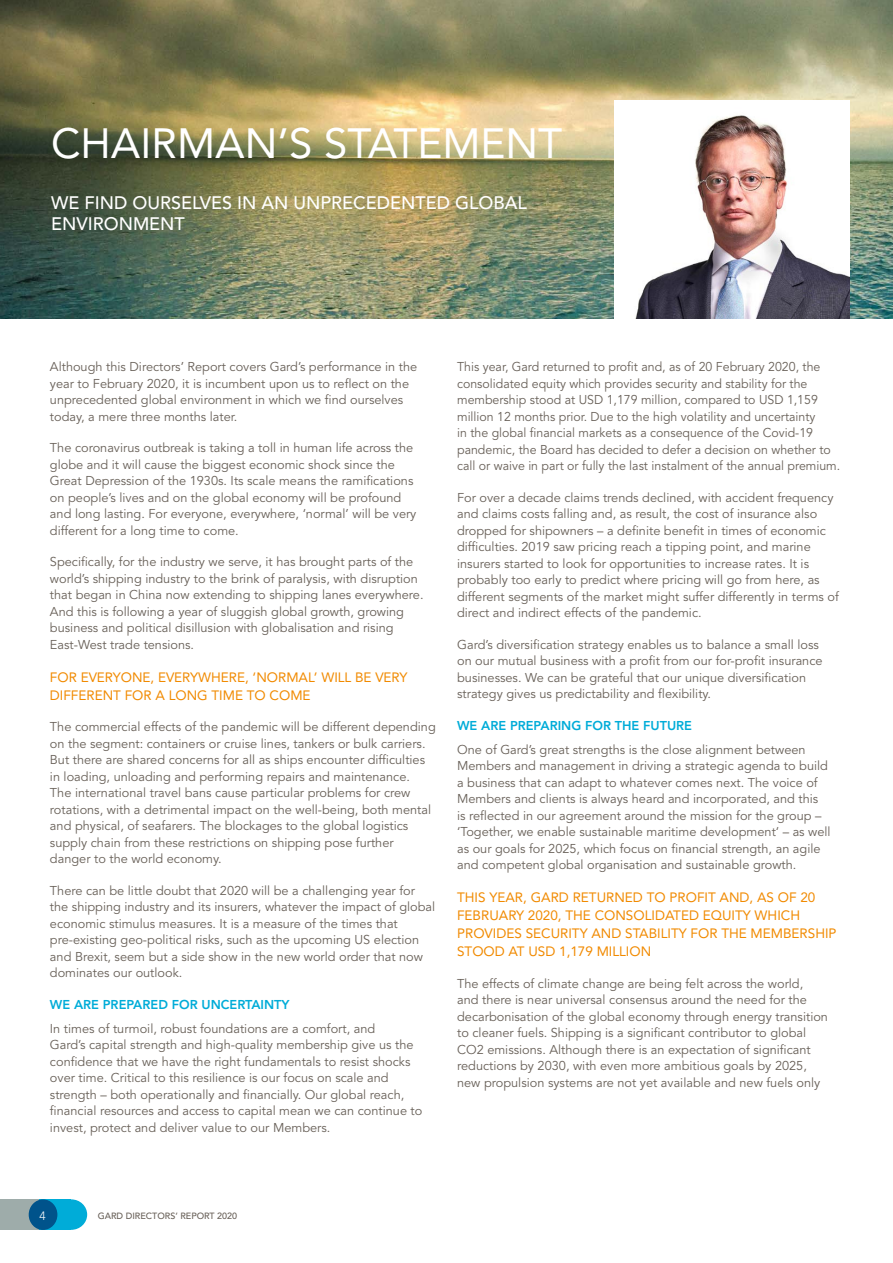
<style>
.page{position:relative;width:893px;height:1263px;background:#fff}
.page>*{position:absolute;margin:0;border:0;box-sizing:border-box;transform-origin:0 0}
.t1{font:42px "Avenir LT Std";color:#fff}
.t2{font:500 18px/21px "Avenir LT Std";color:#fff}
.t3{font:13.5px/18px "Avenir LT Std";color:#f18a00}
.t4{font:12.75px/16.5px "Avenir LT Std";color:#686058}
.t5{font:800 12.75px "Avenir LT Std";color:#00acd8}
.t6{font:300 12px "Avenir LT Std";color:#fff}
.t7{font:500 9px "Avenir LT Std";color:#686058}
</style>
<div class="page">
<div style="left:0;top:1199px;width:43px;height:31px;background:#9eacaa"></div>
<div style="left:39px;top:1199px;width:32px;height:31px;background:#00acd8"></div>
<div style="left:56px;top:1200px;width:30px;height:29px;background:#00acd8;border-radius:50%"></div>
<div style="left:55px;top:1199px;width:32px;height:31px;border:2px solid #00acd8;border-radius:50%"></div>
<div style="left:29px;top:1200px;width:28px;height:29px;background:#00538b;border-radius:50%"></div>
<div style="left:29px;top:1199px;width:28px;height:31px;border:2px solid #00538b;border-radius:50%"></div>
<img style="left:0;top:0;width:893px;height:319px">
<img style="left:614px;top:101px;width:236px;height:218px">
<h1 class="t1" style="left:51px;top:119px;width:513px">CHAIRMAN’S STATEMENT</h1>
<h2 class="t2" style="left:51px;top:193px;width:477px">WE FIND OURSELVES IN AN UNPRECEDENTED GLOBAL<br>ENVIRONMENT</h2>
<p class="t4" style="left:50px;top:359px;width:369px">Although this Directors’ Report covers Gard’s performance in the year to February 2020, it is incumbent upon us to reflect on the unprecedented global environment in which we find ourselves today, a mere three months later.</p>
<p class="t4" style="left:50px;top:440px;width:368px">The coronavirus outbreak is taking a toll in human life across the globe and it will cause the biggest economic shock since the Great Depression of the 1930s. Its scale means the ramifications on people’s lives and on the global economy will be profound and long lasting. For everyone, everywhere, ‘normal’ will be very different for a long time to come.</p>
<p class="t4" style="left:50px;top:554px;width:375px">Specifically, for the industry we serve, it has brought parts of the world’s shipping industry to the brink of paralysis, with disruption that began in China now extending to shipping lanes everywhere.<br>And this is following a year of sluggish global growth, growing business and political disillusion with globalisation and rising East-West trade tensions.</p>
<p class="t3" style="left:50px;top:668px;width:359px">FOR EVERYONE, EVERYWHERE, ‘NORMAL’ WILL BE VERY<br>DIFFERENT FOR A LONG TIME TO COME</p>
<p class="t4" style="left:50px;top:719px;width:387px">The commercial effects of the pandemic will be different depending on the segment: containers or cruise lines, tankers or bulk carriers.<br>But there are shared concerns for all as ships encounter difficulties in loading, unloading and performing repairs and maintenance.<br>The international travel bans cause particular problems for crew rotations, with a detrimental impact on the well-being, both mental and physical, of seafarers. The blockages to the global logistics supply chain from these restrictions on shipping pose further danger to the world economy.</p>
<p class="t4" style="left:50px;top:882px;width:387px">There can be little doubt that 2020 will be a challenging year for the shipping industry and its insurers, whatever the impact of global economic stimulus measures. It is a measure of the times that pre-existing geo-political risks, such as the upcoming US election and Brexit, seem but a side show in the new world order that now dominates our outlook.</p>
<p class="t5" style="left:50px;top:997px;width:241px">WE ARE PREPARED FOR UNCERTAINTY</p>
<p class="t4" style="left:50px;top:1020px;width:374px">In times of turmoil, robust foundations are a comfort, and<br>Gard’s capital strength and high-quality membership give us the confidence that we have the right fundamentals to resist shocks over time. Critical to this resilience is our focus on scale and strength – both operationally and financially. Our global reach, financial resources and access to capital mean we can continue to invest, protect and deliver value to our Members.</p>
<p class="t4" style="left:457px;top:359px;width:385px">This year, Gard returned to profit and, as of 20 February 2020, the consolidated equity which provides security and stability for the membership stood at USD 1,179 million, compared to USD 1,159 million 12 months prior. Due to the high volatility and uncertainty<br>in the global financial markets as a consequence of the Covid-19 pandemic, the Board has decided to defer a decision on whether to call or waive in part or fully the last instalment of the annual premium.</p>
<p class="t4" style="left:457px;top:489px;width:383px">For over a decade claims trends declined, with accident frequency and claims costs falling and, as result, the cost of insurance also dropped for shipowners – a definite benefit in times of economic difficulties. 2019 saw pricing reach a tipping point, and marine insurers started to look for opportunities to increase rates. It is probably too early to predict where pricing will go from here, as different segments of the market might suffer differently in terms of direct and indirect effects of the pandemic.</p>
<p class="t4" style="left:457px;top:636px;width:367px">Gard’s diversification strategy enables us to balance a small loss on our mutual business with a profit from our for-profit insurance businesses. We can be grateful that our unique diversification strategy gives us predictability and flexibility.</p>
<p class="t5" style="left:457px;top:718px;width:236px">WE ARE PREPARING FOR THE FUTURE</p>
<p class="t4" style="left:457px;top:741px;width:375px">One of Gard’s great strengths is the close alignment between Members and management in driving a strategic agenda to build a business that can adapt to whatever comes next. The voice of Members and clients is always heard and incorporated, and this<br>is reflected in our agreement around the mission for the group – ‘Together, we enable sustainable maritime development‘ – as well as our goals for 2025, which focus on financial strength, an agile and competent global organisation and sustainable growth.</p>
<p class="t3" style="left:457px;top:888px;width:381px">THIS YEAR, GARD RETURNED TO PROFIT AND, AS OF 20<br>FEBRUARY 2020, THE CONSOLIDATED EQUITY WHICH PROVIDES SECURITY AND STABILITY FOR THE MEMBERSHIP STOOD AT USD 1,179 MILLION</p>
<p class="t4" style="left:457px;top:975px;width:372px">The effects of climate change are being felt across the world,<br>and there is near universal consensus around the need for the decarbonisation of the global economy through energy transition to cleaner fuels. Shipping is a significant contributor to global CO2 emissions. Although there is an expectation of significant reductions by 2030, with even more ambitious goals by 2025, new propulsion systems are not yet available and new fuels only</p>
<p class="t6" style="left:40px;top:1209px;width:8px">4</p>
<p class="t7" style="left:98px;top:1211px;width:141px">GARD DIRECTORS’ REPORT 2020</p>
</div>
